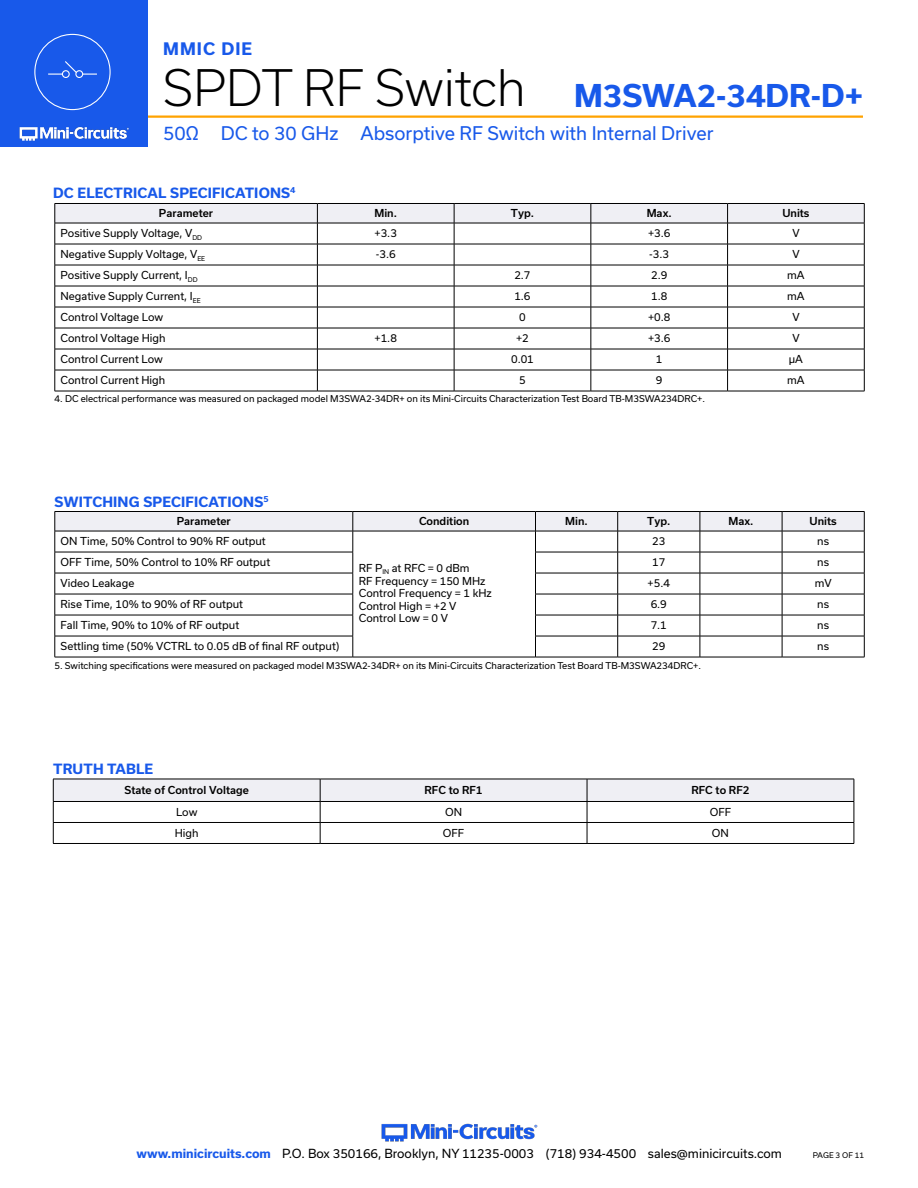
<style>
.page{position:relative;width:918px;height:1188px;background:#fff}
.page>*{position:absolute;margin:0;border:0;box-sizing:border-box;transform-origin:0 0}
.t1{font:300 48px "Usual";color:#000}
.t2{font:700 30px "Usual";color:#1859ea}
.t3{font:18px "Usual";color:#1859ea}
.t4{font:700 16.5px "Usual";letter-spacing:.065em;color:#1859ea}
.Blue_Headers{font:700 13.5px "Usual";letter-spacing:.015em;color:#1859ea}
.t5{font:12px "Usual";color:#000}
.Table_Body_Left_Justified{font:10.5px "Usual";color:#000}
.Table_Body_Center{font:10.5px "Usual";color:#000}
.Table_Header_Center{font:500 10.5px "Usual";color:#000}
.Notes{font:9px "Usual";color:#000}
.t6{font:7.5px "Usual";color:#000}
.s1{font-weight:700;color:#1859ea}
</style>
<div class="page">
<img style="left:381px;top:1123px;width:157px;height:19px">
<hr style="left:130px;top:116px;width:733px;height:2px;background:#ffa300">
<div style="left:0;top:0;width:148px;height:147px;background:#1859ea"></div>
<img style="left:19px;top:126px;width:110px;height:15px">
<div style="left:34px;top:34px;width:77px;height:76px;border:1px solid #fff;border-radius:50%"></div>
<div style="left:62px;top:70px;width:8px;height:8px;border:1px solid #fff;border-radius:50%"></div>
<div style="left:75px;top:70px;width:8px;height:8px;border:1px solid #fff;border-radius:50%"></div>
<svg style="left:48px;top:61px;width:49px;height:14px"></svg>
<svg style="left:55px;top:203px;width:810px;height:188px"></svg>
<hr style="left:55px;top:391px;width:262px;height:1px;background:#000">
<hr style="left:317px;top:391px;width:137px;height:1px;background:#000">
<hr style="left:454px;top:391px;width:137px;height:1px;background:#000">
<hr style="left:591px;top:391px;width:137px;height:1px;background:#000">
<hr style="left:728px;top:391px;width:136px;height:1px;background:#000">
<svg style="left:53px;top:779px;width:802px;height:64px"></svg>
<hr style="left:53px;top:843px;width:267px;height:1px;background:#000">
<hr style="left:320px;top:843px;width:267px;height:1px;background:#000">
<hr style="left:587px;top:843px;width:267px;height:1px;background:#000">
<hr style="left:55px;top:511px;width:298px;height:1px;background:#000">
<hr style="left:353px;top:511px;width:183px;height:1px;background:#000">
<hr style="left:536px;top:511px;width:82px;height:1px;background:#000">
<hr style="left:618px;top:511px;width:82px;height:1px;background:#000">
<hr style="left:700px;top:511px;width:82px;height:1px;background:#000">
<hr style="left:782px;top:511px;width:82px;height:1px;background:#000">
<hr style="left:353px;top:657px;width:183px;height:1px;background:#000">
<hr style="left:55px;top:657px;width:298px;height:1px;background:#000">
<svg style="left:55px;top:512px;width:810px;height:145px"></svg>
<hr style="left:536px;top:657px;width:82px;height:1px;background:#000">
<hr style="left:618px;top:657px;width:82px;height:1px;background:#000">
<hr style="left:700px;top:657px;width:82px;height:1px;background:#000">
<hr style="left:782px;top:657px;width:82px;height:1px;background:#000">
<h3 class="t4" style="left:163px;top:40px;width:91px">MMIC DIE</h3>
<h1 class="t1" style="left:163px;top:60px;width:364px">SPDT RF Switch</h1>
<h2 class="t2" style="left:574px;top:79px;width:291px">M3SWA2-34DR-D+</h2>
<h3 class="t3" style="left:163px;top:123px;width:552px">50Ω DC to 30 GHz Absorptive RF Switch with Internal Driver</h3>
<p class="Blue_Headers" style="left:53px;top:185px;width:244px">DC ELECTRICAL SPECIFICATIONS<sup>4</sup></p>
<p class="Table_Header_Center" style="left:159px;top:207px;width:56px">Parameter</p>
<p class="Table_Header_Center" style="left:374px;top:207px;width:24px">Min.</p>
<p class="Table_Header_Center" style="left:511px;top:207px;width:25px">Typ.</p>
<p class="Table_Header_Center" style="left:647px;top:207px;width:26px">Max.</p>
<p class="Table_Header_Center" style="left:782px;top:207px;width:29px">Units</p>
<p class="Table_Body_Left_Justified" style="left:61px;top:227px;width:143px">Positive Supply Voltage, V<sub>DD</sub></p>
<p class="Table_Body_Center" style="left:375px;top:227px;width:24px">+3.3</p>
<p class="Table_Body_Center" style="left:648px;top:227px;width:24px">+3.6</p>
<p class="Table_Body_Center" style="left:792px;top:227px;width:9px">V</p>
<p class="Table_Body_Left_Justified" style="left:61px;top:248px;width:146px">Negative Supply Voltage, V<sub>EE</sub></p>
<p class="Table_Body_Center" style="left:376px;top:248px;width:21px">-3.6</p>
<p class="Table_Body_Center" style="left:649px;top:248px;width:21px">-3.3</p>
<p class="Table_Body_Center" style="left:792px;top:248px;width:9px">V</p>
<p class="Table_Body_Left_Justified" style="left:61px;top:269px;width:138px">Positive Supply Current, I<sub>DD</sub></p>
<p class="Table_Body_Center" style="left:514px;top:269px;width:18px">2.7</p>
<p class="Table_Body_Center" style="left:651px;top:269px;width:18px">2.9</p>
<p class="Table_Body_Center" style="left:787px;top:269px;width:19px">mA</p>
<p class="Table_Body_Left_Justified" style="left:61px;top:290px;width:141px">Negative Supply Current, I<sub>EE</sub></p>
<p class="Table_Body_Center" style="left:514px;top:290px;width:18px">1.6</p>
<p class="Table_Body_Center" style="left:651px;top:290px;width:18px">1.8</p>
<p class="Table_Body_Center" style="left:787px;top:290px;width:19px">mA</p>
<p class="Table_Body_Left_Justified" style="left:61px;top:311px;width:104px">Control Voltage Low</p>
<p class="Table_Body_Center" style="left:519px;top:311px;width:8px">0</p>
<p class="Table_Body_Center" style="left:648px;top:311px;width:24px">+0.8</p>
<p class="Table_Body_Center" style="left:792px;top:311px;width:9px">V</p>
<p class="Table_Body_Left_Justified" style="left:61px;top:332px;width:107px">Control Voltage High</p>
<p class="Table_Body_Center" style="left:375px;top:332px;width:24px">+1.8</p>
<p class="Table_Body_Center" style="left:516px;top:332px;width:14px">+2</p>
<p class="Table_Body_Center" style="left:648px;top:332px;width:24px">+3.6</p>
<p class="Table_Body_Center" style="left:792px;top:332px;width:9px">V</p>
<p class="Table_Body_Left_Justified" style="left:61px;top:353px;width:104px">Control Current Low</p>
<p class="Table_Body_Center" style="left:511px;top:353px;width:24px">0.01</p>
<p class="Table_Body_Center" style="left:656px;top:353px;width:8px">1</p>
<p class="Table_Body_Center" style="left:789px;top:353px;width:16px">µA</p>
<p class="Table_Body_Left_Justified" style="left:61px;top:374px;width:106px">Control Current High</p>
<p class="Table_Body_Center" style="left:519px;top:374px;width:8px">5</p>
<p class="Table_Body_Center" style="left:656px;top:374px;width:8px">9</p>
<p class="Table_Body_Center" style="left:787px;top:374px;width:19px">mA</p>
<p class="Notes" style="left:55px;top:393px;width:652px">4. DC electrical performance was measured on packaged model M3SWA2-34DR+ on its Mini-Circuits Characterization Test Board TB-M3SWA234DRC+.</p>
<p class="Blue_Headers" style="left:55px;top:494px;width:216px">SWITCHING SPECIFICATIONS<sup>5</sup></p>
<p class="Table_Header_Center" style="left:177px;top:515px;width:56px">Parameter</p>
<p class="Table_Header_Center" style="left:419px;top:515px;width:52px">Condition</p>
<p class="Table_Header_Center" style="left:565px;top:515px;width:24px">Min.</p>
<p class="Table_Header_Center" style="left:647px;top:515px;width:25px">Typ.</p>
<p class="Table_Header_Center" style="left:729px;top:515px;width:26px">Max.</p>
<p class="Table_Header_Center" style="left:810px;top:515px;width:29px">Units</p>
<p class="Table_Body_Left_Justified" style="left:61px;top:535px;width:207px">ON Time, 50% Control to 90% RF output</p>
<p class="Table_Body_Left_Justified" style="left:359px;top:562px;width:112px">RF P<sub>IN</sub> at RFC = 0 dBm</p>
<p class="Table_Body_Left_Justified" style="left:359px;top:575px;width:128px">RF Frequency = 150 MHz</p>
<p class="Table_Body_Left_Justified" style="left:359px;top:587px;width:134px">Control Frequency = 1 kHz</p>
<p class="Table_Body_Left_Justified" style="left:359px;top:600px;width:99px">Control High = +2 V</p>
<p class="Table_Body_Left_Justified" style="left:359px;top:612px;width:91px">Control Low = 0 V</p>
<p class="Table_Body_Center" style="left:652px;top:535px;width:15px">23</p>
<p class="Table_Body_Center" style="left:817px;top:535px;width:13px">ns</p>
<p class="Table_Body_Left_Justified" style="left:61px;top:556px;width:211px">OFF Time, 50% Control to 10% RF output</p>
<p class="Table_Body_Center" style="left:652px;top:556px;width:15px">17</p>
<p class="Table_Body_Center" style="left:817px;top:556px;width:13px">ns</p>
<p class="Table_Body_Left_Justified" style="left:61px;top:577px;width:75px">Video Leakage</p>
<p class="Table_Body_Center" style="left:648px;top:577px;width:24px">+5.4</p>
<p class="Table_Body_Center" style="left:815px;top:577px;width:18px">mV</p>
<p class="Table_Body_Left_Justified" style="left:61px;top:598px;width:184px">Rise Time, 10% to 90% of RF output</p>
<p class="Table_Body_Center" style="left:651px;top:598px;width:18px">6.9</p>
<p class="Table_Body_Center" style="left:817px;top:598px;width:13px">ns</p>
<p class="Table_Body_Left_Justified" style="left:61px;top:619px;width:180px">Fall Time, 90% to 10% of RF output</p>
<p class="Table_Body_Center" style="left:651px;top:619px;width:18px">7.1</p>
<p class="Table_Body_Center" style="left:817px;top:619px;width:13px">ns</p>
<p class="Table_Body_Left_Justified" style="left:61px;top:640px;width:280px">Settling time (50% VCTRL to 0.05 dB of final RF output)</p>
<p class="Table_Body_Center" style="left:652px;top:640px;width:15px">29</p>
<p class="Table_Body_Center" style="left:817px;top:640px;width:13px">ns</p>
<p class="Notes" style="left:55px;top:661px;width:648px">5. Switching specifications were measured on packaged model M3SWA2-34DR+ on its Mini-Circuits Characterization Test Board TB-M3SWA234DRC+.</p>
<p class="Blue_Headers" style="left:53px;top:761px;width:102px">TRUTH TABLE</p>
<p class="Table_Header_Center" style="left:125px;top:784px;width:126px">State of Control Voltage</p>
<p class="Table_Header_Center" style="left:424px;top:784px;width:60px">RFC to RF1</p>
<p class="Table_Header_Center" style="left:691px;top:784px;width:60px">RFC to RF2</p>
<p class="Table_Body_Center" style="left:176px;top:806px;width:23px">Low</p>
<p class="Table_Body_Center" style="left:445px;top:806px;width:19px">ON</p>
<p class="Table_Body_Center" style="left:710px;top:806px;width:23px">OFF</p>
<p class="Table_Body_Center" style="left:175px;top:827px;width:25px">High</p>
<p class="Table_Body_Center" style="left:443px;top:827px;width:23px">OFF</p>
<p class="Table_Body_Center" style="left:712px;top:827px;width:19px">ON</p>
<p class="t5" style="left:137px;top:1146px;width:647px"><span class="s1">www.minicircuits.com</span> P.O. Box 350166, Brooklyn, NY 11235-0003 (718) 934-4500 sales@minicircuits.com</p>
<p class="t6" style="left:813px;top:1151px;width:53px">PAGE 3 OF 11</p>
</div>
